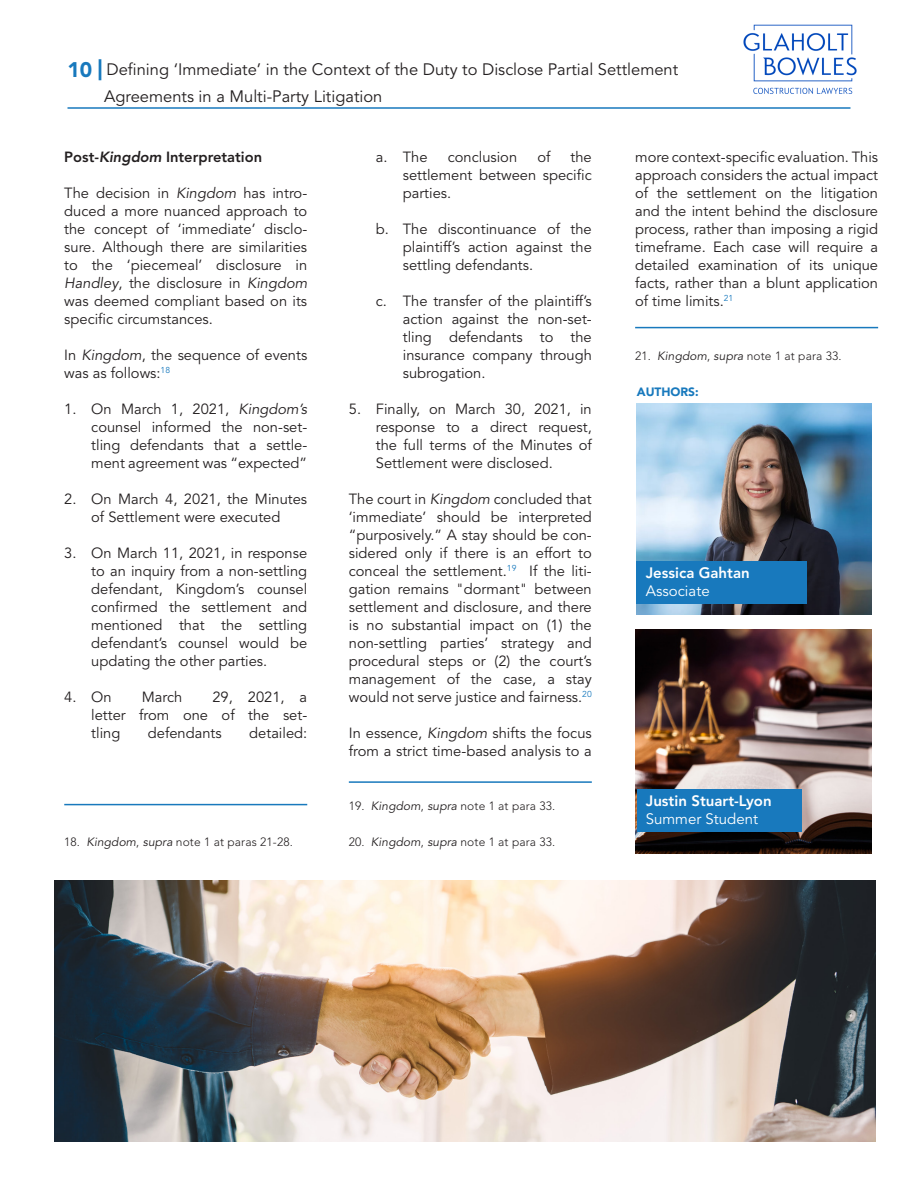
<style>
.page{position:relative;width:918px;height:1188px;background:#fff}
.page>*{position:absolute;margin:0;border:0;box-sizing:border-box;transform-origin:0 0}
.t1{font:16.5px "Avenir LT Std";color:#231f20}
.t2{font:800 15px/18px "Avenir LT Std";color:#fff}
.Normal__paragraph{font:14.7px/18px "Avenir LT Std";color:#231f20;text-align:justify}
.Normal__paragraph-2{font:800 14.7px "Avenir LT Std";color:#231f20}
.Footnotes{font:300 12px "Avenir LT Std";letter-spacing:.01em;color:#231f20}
.Normal__paragraph-3{font:900 12px "Avenir LT Std";color:#1879bd}
.s1{font-weight:900;font-size:21px;color:#1879bd}
.s2{font-style:italic}
.s3{font-weight:400;font-style:italic}
.s4{font-weight:400}
</style>
<div class="page">
<hr style="left:68px;top:107px;width:782px;height:2px;background:#1879bd">
<img style="left:635px;top:630px;width:236px;height:224px">
<img style="left:637px;top:404px;width:234px;height:211px">
<img style="left:743px;top:24px;width:114px;height:70px">
<div style="left:637px;top:561px;width:170px;height:42px;background:#1879bd"></div>
<div style="left:638px;top:789px;width:164px;height:43px;background:#1879bd"></div>
<hr style="left:64px;top:804px;width:243px;height:1px;background:#1879bd">
<hr style="left:349px;top:781px;width:243px;height:2px;background:#1879bd">
<hr style="left:635px;top:327px;width:243px;height:1px;background:#1879bd">
<img style="left:54px;top:880px;width:822px;height:262px">
<p class="t1" style="left:68px;top:60px;width:612px"><span class="s1">10 |</span> Defining ‘Immediate’ in the Context of the Duty to Disclose Partial Settlement</p>
<p class="t1" style="left:104px;top:87px;width:280px">Agreements in a Multi-Party Litigation</p>
<p class="Normal__paragraph-2" style="left:64px;top:148px;width:199px">Post-<span class="s2">Kingdom</span> Interpretation</p>
<p class="Normal__paragraph" style="left:64px;top:184px;width:245px">The decision in <span class="s2">Kingdom</span> has intro&shy;duced a more nuanced approach to the concept of ‘immediate’ disclo&shy;sure. Although there are similarities to the ‘piecemeal’ disclosure in <span class="s2">Handley</span>, the disclosure in <span class="s2">Kingdom </span>was deemed compliant based on its specific circumstances.</p>
<p class="Normal__paragraph" style="left:64px;top:346px;width:245px">In <span class="s2">Kingdom</span>, the sequence of events was as follows:<sup>18</sup></p>
<p class="Normal__paragraph" style="left:91px;top:400px;width:218px;text-indent:-27px">1. On March 1, 2021, <span class="s2">Kingdom’s </span>counsel informed the non-set&shy;tling defendants that a settle&shy;ment agreement was “expected”</p>
<p class="Normal__paragraph" style="left:64px;top:490px;width:244px;text-align:center">2. On March 4, 2021, the Minutes of Settlement were executed</p>
<p class="Normal__paragraph" style="left:91px;top:544px;width:218px;text-indent:-27px">3. On March 11, 2021, in response to an inquiry from a non-settling defendant, Kingdom’s counsel confirmed the settlement and mentioned that the settling defendant’s counsel would be updating the other parties.</p>
<p class="Normal__paragraph" style="left:64px;top:688px;width:49px">4. On</p>
<p class="Normal__paragraph" style="left:142px;top:688px;width:42px">March</p>
<p class="Normal__paragraph" style="left:91px;top:688px;width:218px;text-indent:121px">29, 2021, a letter from one of the set&shy;tling</p>
<p class="Normal__paragraph" style="left:148px;top:724px;width:75px">defendants</p>
<p class="Normal__paragraph" style="left:249px;top:724px;width:59px">detailed:</p>
<p class="Footnotes" style="left:64px;top:835px;width:230px">18. <span class="s3">Kingdom</span>, <span class="s3">supra</span> note 1 at paras 21-28.</p>
<p class="Normal__paragraph" style="left:376px;top:148px;width:53px">a. The</p>
<p class="Normal__paragraph" style="left:448px;top:148px;width:71px">conclusion</p>
<p class="Normal__paragraph" style="left:537px;top:148px;width:15px">of</p>
<p class="Normal__paragraph" style="left:403px;top:148px;width:190px;text-indent:168px">the settlement between specific parties.</p>
<p class="Normal__paragraph" style="left:403px;top:220px;width:191px;text-indent:-27px">b. The discontinuance of the plaintiff’s action against the settling defendants.</p>
<p class="Normal__paragraph" style="left:403px;top:292px;width:191px;text-indent:-27px">c. The transfer of the plaintiff’s action against the non-set&shy;tling defendants to the insurance company through subrogation.</p>
<p class="Normal__paragraph" style="left:376px;top:400px;width:218px;text-indent:-27px">5. Finally, on March 30, 2021, in response to a direct request, the full terms of the Minutes of Settlement were disclosed.</p>
<p class="Normal__paragraph" style="left:349px;top:490px;width:245px">The court in <span class="s2">Kingdom</span> concluded that ‘immediate’ should be interpreted “purposively.” A stay should be con&shy;sidered only if there is an effort to conceal the settlement.<sup>19</sup> If the liti&shy;gation remains "dormant" between settlement and disclosure, and there is no substantial impact on (1) the non-settling parties’ strategy and procedural steps or (2) the court’s management of the case, a stay would not serve justice and fairness.<sup>20</sup></p>
<p class="Normal__paragraph" style="left:349px;top:724px;width:245px">In essence, <span class="s2">Kingdom</span> shifts the focus from a strict time-based analysis to a</p>
<p class="Footnotes" style="left:349px;top:799px;width:208px">19. <span class="s3">Kingdom</span>, <span class="s3">supra</span> note 1 at para 33.</p>
<p class="Footnotes" style="left:349px;top:835px;width:208px">20. <span class="s3">Kingdom</span>, <span class="s3">supra</span> note 1 at para 33.</p>
<p class="Normal__paragraph" style="left:635px;top:148px;width:245px">more context-specific evaluation. This approach considers the actual impact of the settlement on the litigation and the intent behind the disclosure process, rather than imposing a rigid timeframe. Each case will require a detailed examination of its unique facts, rather than a blunt application of time limits.<sup>21</sup></p>
<p class="Footnotes" style="left:635px;top:349px;width:208px">21. <span class="s3">Kingdom</span>, <span class="s3">supra</span> note 1 at para 33.</p>
<p class="Normal__paragraph-3" style="left:637px;top:385px;width:63px">AUTHORS:</p>
<p class="t2" style="left:646px;top:564px;width:105px">Jessica Gahtan<br><span class="s4">Associate</span></p>
<p class="t2" style="left:646px;top:792px;width:127px">Justin Stuart-Lyon<br><span class="s4">Summer Student</span></p>
</div>
